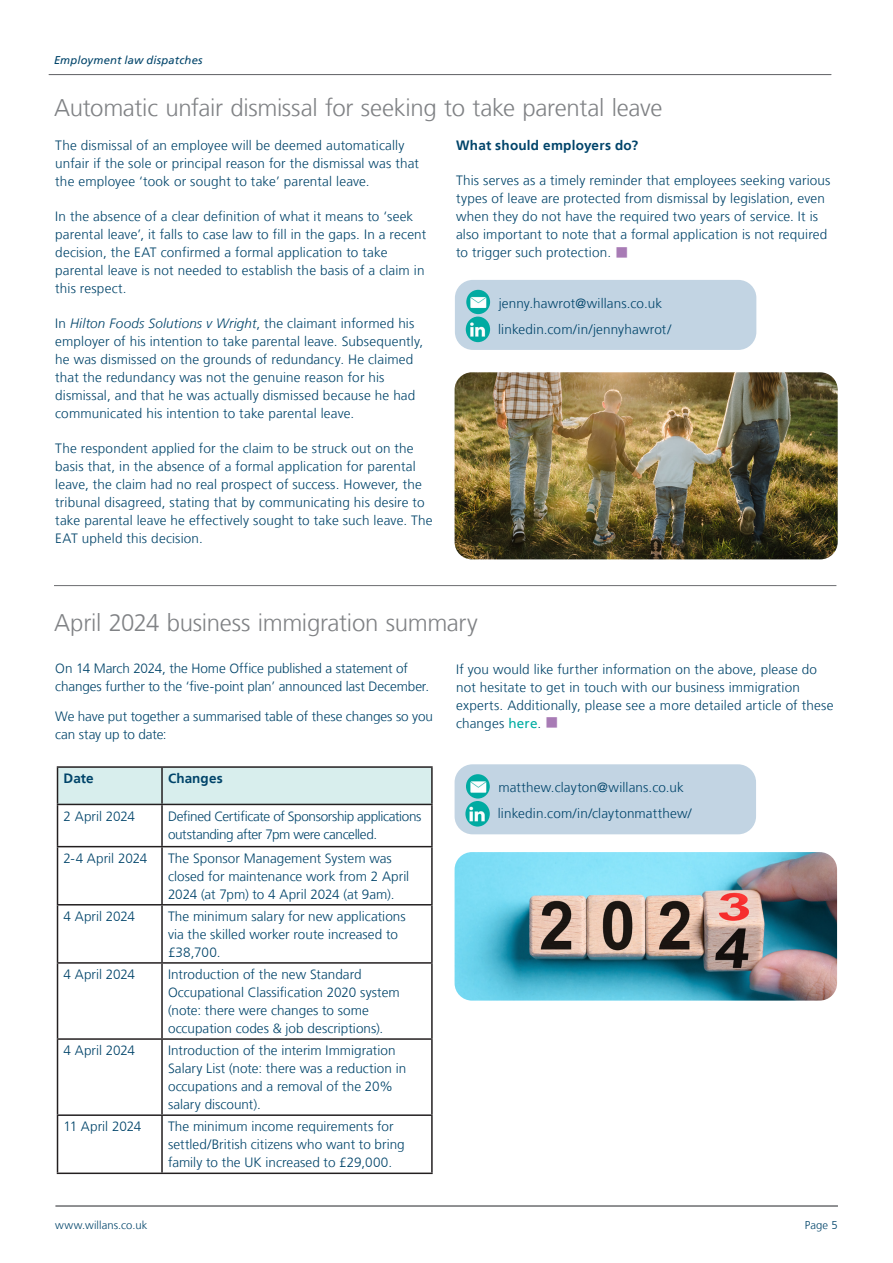
<style>
.page{position:relative;width:893px;height:1263px;background:#fff}
.page>*{position:absolute;margin:0;border:0;box-sizing:border-box;transform-origin:0 0}
.Main_heading{font:300 24px "Frutiger LT";letter-spacing:-.015em;color:#808285}
.Body_copy{font:300 13.5px/18px "Frutiger LT";letter-spacing:.01em;color:#00446a}
.Quote-sideColumn{font:300 13.5px/18px "Frutiger LT";color:#00446a}
.Body_copy_-_SubHeading{font:300 13.5px "Frutiger LT";letter-spacing:.01em;color:#00446a}
.Quote-sideColumn-2{font:300 13.5px/18px "Frutiger LT";letter-spacing:-.025em;color:#00446a}
.Body_copy-2{font:300 13.5px/18px "Frutiger LT";letter-spacing:-.01em;color:#00446a}
.Body_copy-3{font:700 13.5px "Frutiger LT";letter-spacing:.02em;color:#00446a}
.Quote-sideColumn-3{font:700 13.5px "Frutiger LT";letter-spacing:.01em;color:#00446a}
.t1{font:italic 11.25px "Frutiger LT";letter-spacing:.015em;color:#00446a}
.t2{font:300 11.25px "Frutiger LT";letter-spacing:.005em;color:#00446a}
.s1{font-style:italic}
.s2{color:#a87bb5}
.s3{font-weight:400;color:#00aca2}
</style>
<div class="page">
<hr style="left:56px;top:1206px;width:782px;height:1px;background:#6c6d70">
<hr style="left:49px;top:74px;width:782px;height:1px;background:#6c6d70">
<hr style="left:54px;top:585px;width:782px;height:1px;background:#6c6d70">
<div style="left:455px;top:764px;width:301px;height:70px;background:#c2d4e3;border-radius:18px"></div>
<img style="left:466px;top:774px;width:24px;height:24px;border-radius:12px">
<img style="left:465px;top:801px;width:25px;height:25px">
<div style="left:58px;top:768px;width:373px;height:36px;background:#d8eeed"></div>
<hr style="left:57px;top:766px;width:105px;height:2px;background:#231f20">
<hr style="left:57px;top:768px;width:1px;height:36px;background:#231f20">
<hr style="left:162px;top:766px;width:271px;height:2px;background:#231f20">
<hr style="left:161px;top:768px;width:2px;height:36px;background:#231f20">
<hr style="left:431px;top:768px;width:2px;height:36px;background:#231f20">
<hr style="left:57px;top:804px;width:105px;height:1px;background:#231f20">
<hr style="left:57px;top:805px;width:1px;height:41px;background:#231f20">
<hr style="left:162px;top:804px;width:271px;height:1px;background:#231f20">
<hr style="left:161px;top:805px;width:2px;height:41px;background:#231f20">
<hr style="left:431px;top:805px;width:2px;height:41px;background:#231f20">
<hr style="left:57px;top:846px;width:105px;height:1px;background:#231f20">
<hr style="left:57px;top:847px;width:1px;height:57px;background:#231f20">
<hr style="left:162px;top:846px;width:271px;height:1px;background:#231f20">
<hr style="left:161px;top:847px;width:2px;height:57px;background:#231f20">
<hr style="left:431px;top:847px;width:2px;height:57px;background:#231f20">
<hr style="left:57px;top:904px;width:105px;height:1px;background:#231f20">
<hr style="left:57px;top:905px;width:1px;height:57px;background:#231f20">
<hr style="left:162px;top:904px;width:271px;height:1px;background:#231f20">
<hr style="left:161px;top:905px;width:2px;height:57px;background:#231f20">
<hr style="left:431px;top:905px;width:2px;height:57px;background:#231f20">
<hr style="left:57px;top:962px;width:105px;height:2px;background:#231f20">
<hr style="left:57px;top:964px;width:1px;height:74px;background:#231f20">
<hr style="left:162px;top:962px;width:271px;height:2px;background:#231f20">
<hr style="left:161px;top:964px;width:2px;height:74px;background:#231f20">
<hr style="left:431px;top:964px;width:2px;height:74px;background:#231f20">
<hr style="left:57px;top:1038px;width:105px;height:2px;background:#231f20">
<hr style="left:57px;top:1040px;width:1px;height:74px;background:#231f20">
<hr style="left:162px;top:1038px;width:271px;height:2px;background:#231f20">
<hr style="left:161px;top:1040px;width:2px;height:74px;background:#231f20">
<hr style="left:431px;top:1040px;width:2px;height:74px;background:#231f20">
<hr style="left:57px;top:1114px;width:105px;height:2px;background:#231f20">
<hr style="left:57px;top:1116px;width:1px;height:56px;background:#231f20">
<hr style="left:162px;top:1114px;width:271px;height:2px;background:#231f20">
<hr style="left:161px;top:1116px;width:2px;height:56px;background:#231f20">
<hr style="left:431px;top:1116px;width:2px;height:56px;background:#231f20">
<hr style="left:57px;top:1172px;width:105px;height:2px;background:#231f20">
<hr style="left:162px;top:1172px;width:271px;height:2px;background:#231f20">
<img style="left:455px;top:852px;width:382px;height:148px">
<img style="left:455px;top:372px;width:383px;height:187px">
<div style="left:455px;top:280px;width:301px;height:70px;background:#c2d4e3;border-radius:18px"></div>
<img style="left:466px;top:290px;width:24px;height:24px;border-radius:12px">
<img style="left:466px;top:317px;width:24px;height:25px">
<p class="t1" style="left:54px;top:53px;width:150px">Employment law dispatches</p>
<p class="Main_heading" style="left:54px;top:94px;width:610px">Automatic unfair dismissal for seeking to take parental leave</p>
<p class="Body_copy" style="left:55px;top:137px;width:365px">The dismissal of an employee will be deemed automatically unfair if the sole or principal reason for the dismissal was that the employee ‘took or sought to take’ parental leave.</p>
<p class="Body_copy" style="left:55px;top:208px;width:373px">In the absence of a clear definition of what it means to ‘seek parental leave’, it falls to case law to fill in the gaps. In a recent decision, the EAT confirmed a formal application to take parental leave is not needed to establish the basis of a claim in this respect.</p>
<p class="Body_copy" style="left:55px;top:315px;width:370px">In <span class="s1">Hilton Foods Solutions v Wright</span>, the claimant informed his employer of his intention to take parental leave. Subsequently, he was dismissed on the grounds of redundancy. He claimed that the redundancy was not the genuine reason for his dismissal, and that he was actually dismissed because he had communicated his intention to take parental leave.</p>
<p class="Body_copy" style="left:55px;top:440px;width:379px">The respondent applied for the claim to be struck out on the basis that, in the absence of a formal application for parental leave, the claim had no real prospect of success. However, the tribunal disagreed, stating that by communicating his desire to take parental leave he effectively sought to take such leave. The EAT upheld this decision.</p>
<p class="Body_copy-3" style="left:456px;top:137px;width:184px">What should employers do?</p>
<p class="Body_copy" style="left:456px;top:172px;width:376px">This serves as a timely reminder that employees seeking various types of leave are protected from dismissal by legislation, even when they do not have the required two years of service. It is also important to note that a formal application is not required to trigger such protection. <span class="s2">■</span></p>
<p class="Body_copy_-_SubHeading" style="left:499px;top:296px;width:165px">jenny.hawrot@willans.co.uk</p>
<p class="Body_copy_-_SubHeading" style="left:498px;top:321px;width:174px">linkedin.com/in/jennyhawrot/</p>
<p class="Main_heading" style="left:54px;top:609px;width:425px">April 2024 business immigration summary</p>
<p class="Body_copy" style="left:55px;top:659px;width:375px">On 14 March 2024, the Home Office published a statement of changes further to the ‘five-point plan’ announced last December.</p>
<p class="Body_copy-2" style="left:55px;top:708px;width:379px">We have put together a summarised table of these changes so you can stay up to date:</p>
<p class="Quote-sideColumn-3" style="left:64px;top:770px;width:32px">Date</p>
<p class="Quote-sideColumn-3" style="left:168px;top:770px;width:56px">Changes</p>
<p class="Quote-sideColumn" style="left:64px;top:807px;width:73px">2 April 2024</p>
<p class="Quote-sideColumn-2" style="left:168px;top:807px;width:255px">Defined Certificate of Sponsorship applications outstanding after 7pm were cancelled.</p>
<p class="Quote-sideColumn" style="left:64px;top:849px;width:85px">2-4 April 2024</p>
<p class="Quote-sideColumn" style="left:168px;top:849px;width:243px">The Sponsor Management System was closed for maintenance work from 2 April<br>2024 (at 7pm) to 4 April 2024 (at 9am).</p>
<p class="Quote-sideColumn" style="left:64px;top:907px;width:73px">4 April 2024</p>
<p class="Quote-sideColumn" style="left:168px;top:907px;width:239px">The minimum salary for new applications via the skilled worker route increased to £38,700.</p>
<p class="Quote-sideColumn" style="left:64px;top:965px;width:73px">4 April 2024</p>
<p class="Quote-sideColumn" style="left:168px;top:965px;width:233px">Introduction of the new Standard Occupational Classification 2020 system (note: there were changes to some occupation codes &amp; job descriptions).</p>
<p class="Quote-sideColumn" style="left:64px;top:1042px;width:73px">4 April 2024</p>
<p class="Quote-sideColumn" style="left:168px;top:1042px;width:240px">Introduction of the interim Immigration Salary List (note: there was a reduction in occupations and a removal of the 20% salary discount).</p>
<p class="Quote-sideColumn" style="left:64px;top:1118px;width:79px">11 April 2024</p>
<p class="Quote-sideColumn" style="left:168px;top:1118px;width:238px">The minimum income requirements for settled/British citizens who want to bring family to the UK increased to £29,000.</p>
<p class="Body_copy" style="left:456px;top:660px;width:379px">If you would like further information on the above, please do not hesitate to get in touch with our business immigration experts. Additionally, please see a more detailed article of these changes <span class="s3">here</span>. <span class="s2">■</span></p>
<p class="Body_copy_-_SubHeading" style="left:498px;top:780px;width:187px">matthew.clayton@willans.co.uk</p>
<p class="Body_copy_-_SubHeading" style="left:498px;top:806px;width:195px">linkedin.com/in/claytonmatthew/</p>
<p class="t2" style="left:55px;top:1219px;width:94px">www.willans.co.uk</p>
<p class="t2" style="left:805px;top:1219px;width:34px">Page 5</p>
</div>
